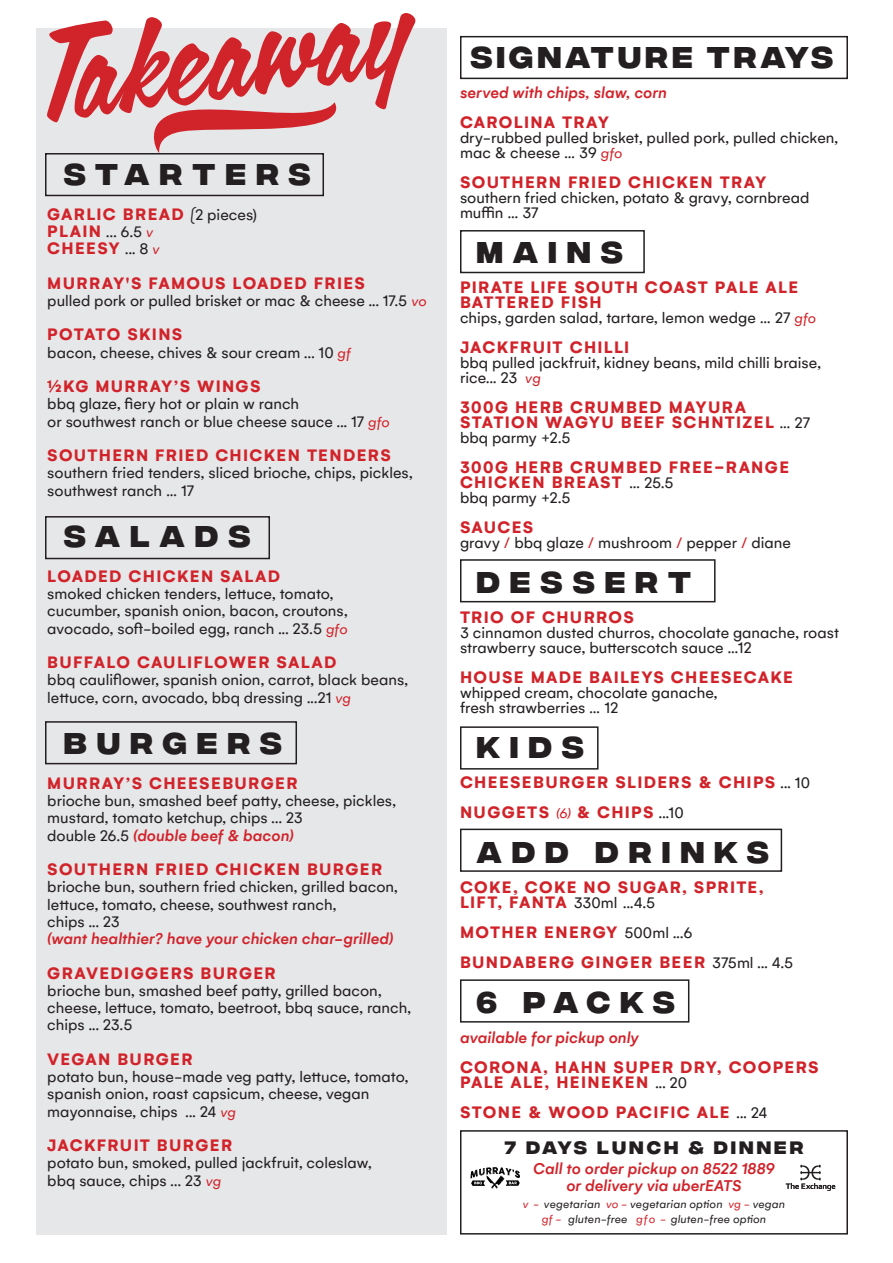
<style>
.page{position:relative;width:893px;height:1263px;background:#fff}
.page>*{position:absolute;margin:0;border:0;box-sizing:border-box;transform-origin:0 0}
.t1{font:120px "Calgary Script OT";color:#d1232a}
.t2{font:700 30px "Integral CF";letter-spacing:.33em;color:#231f20}
.t3{font:700 30px "Integral CF";letter-spacing:.13em;color:#231f20}
.t4{font:700 18px/15px "Gelion";letter-spacing:.075em;color:#d1232a}
.t5{font:700 18px "Integral CF";letter-spacing:.17em;color:#231f20}
.t6{font:16.5px/17.2px "Gelion";color:#231f20}
.t7{font:italic 500 16.5px "Gelion";letter-spacing:.005em;color:#d1232a}
.t8{font:italic 12px "Gelion";letter-spacing:.015em;color:#231f20}
.s1{font-family:"GT Walsheim Pro";font-weight:300;font-style:italic;font-size:16.5px;color:#231f20}
.s2{font-weight:400;font-size:16.5px;color:#231f20}
.s3{font-weight:700;font-size:18px;color:#d1232a}
.s4{font-style:italic;font-size:15px;color:#d1232a}
.s5{font-weight:400;font-style:italic;font-size:15px}
.s6{font-weight:400;font-style:normal;color:#231f20}
.s7{color:#d1232a}
</style>
<div class="page">
<div style="left:36px;top:28px;width:410px;height:1206px;background:#e6e7e9"></div>
<svg style="left:153px;top:102px;width:184px;height:51px"></svg>
<div style="left:460px;top:1130px;width:388px;height:104px;border:2px solid #231f20"></div>
<div style="left:460px;top:36px;width:388px;height:43px;border:2px solid #231f20"></div>
<div style="left:45px;top:153px;width:279px;height:43px;border:2px solid #231f20"></div>
<div style="left:45px;top:516px;width:225px;height:43px;border:2px solid #231f20"></div>
<div style="left:45px;top:721px;width:252px;height:43px;border:2px solid #231f20"></div>
<div style="left:460px;top:230px;width:185px;height:43px;border:2px solid #231f20"></div>
<div style="left:460px;top:559px;width:256px;height:43px;border:2px solid #231f20"></div>
<div style="left:460px;top:726px;width:138px;height:44px;border:2px solid #231f20"></div>
<div style="left:460px;top:829px;width:322px;height:43px;border:2px solid #231f20"></div>
<div style="left:460px;top:979px;width:229px;height:43px;border:2px solid #231f20"></div>
<svg style="left:786px;top:1165px;width:49px;height:26px"></svg>
<svg style="left:470px;top:1167px;width:50px;height:21px"></svg>
<p class="t1" style="left:31px;top:2px;width:368px;rotate:-8deg">Takeaway</p>
<p class="t2" style="left:64px;top:157px;width:248px">STARTERS</p>
<p class="t4" style="left:47px;top:206px;width:211px">GARLIC BREAD <span class="s1">(</span><span class="s2">2 pieces)</span></p>
<p class="t6" style="left:47px;top:223px;width:107px"><span class="s3">PLAIN</span> ... 6.5 <span class="s4">v</span></p>
<p class="t4" style="left:47px;top:240px;width:114px">CHEESY <span class="s2">... 8</span> <span class="s5">v</span></p>
<p class="t4" style="left:47px;top:275px;width:319px">MURRAY'S FAMOUS LOADED FRIES</p>
<p class="t6" style="left:47px;top:292px;width:381px">pulled pork or pulled brisket or mac &amp; cheese ... 17.5 <span class="s4">vo</span></p>
<p class="t4" style="left:47px;top:327px;width:137px">POTATO SKINS</p>
<p class="t6" style="left:47px;top:343px;width:305px">bacon, cheese, chives &amp; sour cream ... 10 <span class="s4">gf</span></p>
<p class="t4" style="left:47px;top:378px;width:215px">½KG MURRAY’S WINGS</p>
<p class="t6" style="left:47px;top:395px;width:253px">bbq glaze, fiery hot or plain w ranch</p>
<p class="t6" style="left:47px;top:412px;width:344px">or southwest ranch or blue cheese sauce ... 17 <span class="s4">gfo</span></p>
<p class="t4" style="left:47px;top:447px;width:345px">SOUTHERN FRIED CHICKEN TENDERS</p>
<p class="t6" style="left:47px;top:464px;width:367px">southern fried tenders, sliced brioche, chips, pickles,</p>
<p class="t6" style="left:47px;top:481px;width:148px">southwest ranch … 17</p>
<p class="t2" style="left:64px;top:520px;width:188px">SALADS</p>
<p class="t4" style="left:47px;top:568px;width:234px">LOADED CHICKEN SALAD</p>
<p class="t6" style="left:47px;top:585px;width:288px">smoked chicken tenders, lettuce, tomato,</p>
<p class="t6" style="left:47px;top:602px;width:302px">cucumber, spanish onion, bacon, croutons,</p>
<p class="t6" style="left:47px;top:619px;width:302px">avocado, soft-boiled egg, ranch ... 23.5 <span class="s4">gfo</span></p>
<p class="t4" style="left:47px;top:654px;width:291px">BUFFALO CAULIFLOWER SALAD</p>
<p class="t6" style="left:47px;top:671px;width:362px">bbq cauliflower, spanish onion, carrot, black beans, lettuce, corn, avocado, bbq dressing ...21 <span class="s4">vg</span></p>
<p class="t2" style="left:64px;top:727px;width:220px">BURGERS</p>
<p class="t4" style="left:47px;top:775px;width:252px">MURRAY’S CHEESEBURGER</p>
<p class="t6" style="left:47px;top:792px;width:350px">brioche bun, smashed beef patty, cheese, pickles, mustard, tomato ketchup, chips ... 23</p>
<p class="t7" style="left:47px;top:825px;width:248px"><span class="s6">double 26.5</span> (double beef &amp; bacon)</p>
<p class="t4" style="left:47px;top:861px;width:336px">SOUTHERN FRIED CHICKEN BURGER</p>
<p class="t6" style="left:47px;top:878px;width:352px">brioche bun, southern fried chicken, grilled bacon, lettuce, tomato, cheese, southwest ranch,</p>
<p class="t6" style="left:47px;top:913px;width:74px">chips ... 23</p>
<p class="t7" style="left:47px;top:929px;width:348px">(want healthier? have your chicken char-grilled)</p>
<p class="t4" style="left:47px;top:965px;width:230px">GRAVEDIGGERS BURGER</p>
<p class="t6" style="left:47px;top:982px;width:366px">brioche bun, smashed beef patty, grilled bacon, cheese, lettuce, tomato, beetroot, bbq sauce, ranch,</p>
<p class="t6" style="left:47px;top:1016px;width:87px">chips ... 23.5</p>
<p class="t4" style="left:47px;top:1051px;width:147px">VEGAN BURGER</p>
<p class="t6" style="left:47px;top:1068px;width:363px">potato bun, house-made veg patty, lettuce, tomato,</p>
<p class="t6" style="left:47px;top:1085px;width:324px">spanish onion, roast capsicum, cheese, vegan mayonnaise, chips ... 24 <span class="s4">vg</span></p>
<p class="t4" style="left:47px;top:1137px;width:186px">JACKFRUIT BURGER</p>
<p class="t6" style="left:47px;top:1154px;width:326px">potato bun, smoked, pulled jackfruit, coleslaw,</p>
<p class="t6" style="left:47px;top:1171px;width:175px">bbq sauce, chips ... 23 <span class="s4">vg</span></p>
<p class="t3" style="left:470px;top:40px;width:364px">SIGNATURE TRAYS</p>
<p class="t7" style="left:460px;top:82px;width:208px">served with chips, slaw, corn</p>
<p class="t4" style="left:460px;top:114px;width:150px">CAROLINA TRAY</p>
<p class="t6" style="left:460px;top:129px;width:380px;line-height:15px">dry-rubbed pulled brisket, pulled pork, pulled chicken, mac &amp; cheese … 39 <span class="s4">gfo</span></p>
<p class="t4" style="left:460px;top:174px;width:308px">SOUTHERN FRIED CHICKEN TRAY</p>
<p class="t6" style="left:460px;top:189px;width:351px;line-height:15px">southern fried chicken, potato &amp; gravy, cornbread muffin … 37</p>
<p class="t2" style="left:476px;top:235px;width:148px">MAINS</p>
<p class="t4" style="left:460px;top:279px;width:340px">PIRATE LIFE SOUTH COAST PALE ALE<br>BATTERED FISH</p>
<p class="t6" style="left:460px;top:308px;width:358px">chips, garden salad, tartare, lemon wedge … 27 <span class="s4">gfo</span></p>
<p class="t4" style="left:460px;top:339px;width:171px">JACKFRUIT CHILLI</p>
<p class="t6" style="left:460px;top:354px;width:363px;line-height:15px">bbq pulled jackfruit, kidney beans, mild chilli braise, rice... 23 <span class="s4">vg</span></p>
<p class="t4" style="left:460px;top:399px;width:288px">300G HERB CRUMBED MAYURA</p>
<p class="t4" style="left:460px;top:414px;width:352px">STATION WAGYU BEEF SCHNTIZEL <span class="s2">… 27</span></p>
<p class="t6" style="left:460px;top:428px;width:112px">bbq parmy +2.5</p>
<p class="t4" style="left:460px;top:459px;width:331px">300G HERB CRUMBED FREE-RANGE<br>CHICKEN BREAST <span class="s2">… 25.5</span></p>
<p class="t6" style="left:460px;top:488px;width:112px">bbq parmy +2.5</p>
<p class="t4" style="left:460px;top:519px;width:75px">SAUCES</p>
<p class="t6" style="left:460px;top:533px;width:332px">gravy <span class="s7">/</span> bbq glaze <span class="s7">/</span> mushroom <span class="s7">/</span> pepper <span class="s7">/</span> diane</p>
<p class="t2" style="left:476px;top:565px;width:216px">DESSERT</p>
<p class="t4" style="left:460px;top:609px;width:175px">TRIO OF CHURROS</p>
<p class="t6" style="left:460px;top:624px;width:381px;line-height:15px">3 cinnamon dusted churros, chocolate ganache, roast strawberry sauce, butterscotch sauce …12</p>
<p class="t4" style="left:460px;top:669px;width:335px">HOUSE MADE BAILEYS CHEESECAKE</p>
<p class="t6" style="left:460px;top:683px;width:259px">whipped cream, chocolate ganache,</p>
<p class="t6" style="left:460px;top:698px;width:160px">fresh strawberries … 12</p>
<p class="t2" style="left:476px;top:730px;width:109px">KIDS</p>
<p class="t4" style="left:460px;top:774px;width:352px">CHEESEBURGER SLIDERS &amp; CHIPS <span class="s2">... 10</span></p>
<p class="t4" style="left:460px;top:804px;width:225px">NUGGETS <span class="s5">(6)</span> &amp; CHIPS <span class="s2">...10</span></p>
<p class="t2" style="left:476px;top:835px;width:294px">ADD DRINKS</p>
<p class="t4" style="left:460px;top:879px;width:305px">COKE, COKE NO SUGAR, SPRITE,</p>
<p class="t6" style="left:460px;top:893px;width:197px"><span class="s3">LIFT, FANTA</span> 330ml ...4.5</p>
<p class="t4" style="left:460px;top:924px;width:234px">MOTHER ENERGY <span class="s2">500ml ...6</span></p>
<p class="t4" style="left:460px;top:954px;width:335px">BUNDABERG GINGER BEER <span class="s2">375ml ... 4.5</span></p>
<p class="t2" style="left:476px;top:985px;width:200px">6 PACKS</p>
<p class="t7" style="left:460px;top:1027px;width:181px">available for pickup only</p>
<p class="t4" style="left:460px;top:1059px;width:360px">CORONA, HAHN SUPER DRY, COOPERS<br>PALE ALE, HEINEKEN <span class="s2">... 20</span></p>
<p class="t4" style="left:460px;top:1104px;width:309px">STONE &amp; WOOD PACIFIC ALE <span class="s2">... 24</span></p>
<p class="t5" style="left:504px;top:1137px;width:301px">7 DAYS LUNCH &amp; DINNER</p>
<p class="t7" style="left:533px;top:1158px;width:243px">Call to order pickup on 8522 1889</p>
<p class="t7" style="left:566px;top:1175px;width:177px">or delivery via uberEATS</p>
<p class="t8" style="left:523px;top:1197px;width:264px"><span class="s7">v -</span> vegetarian <span class="s7">vo -</span> vegetarian option <span class="s7">vg -</span> vegan</p>
<p class="t8" style="left:542px;top:1212px;width:226px"><span class="s7">gf -</span> gluten-free <span class="s7">gfo -</span> gluten-free option</p>
</div>
